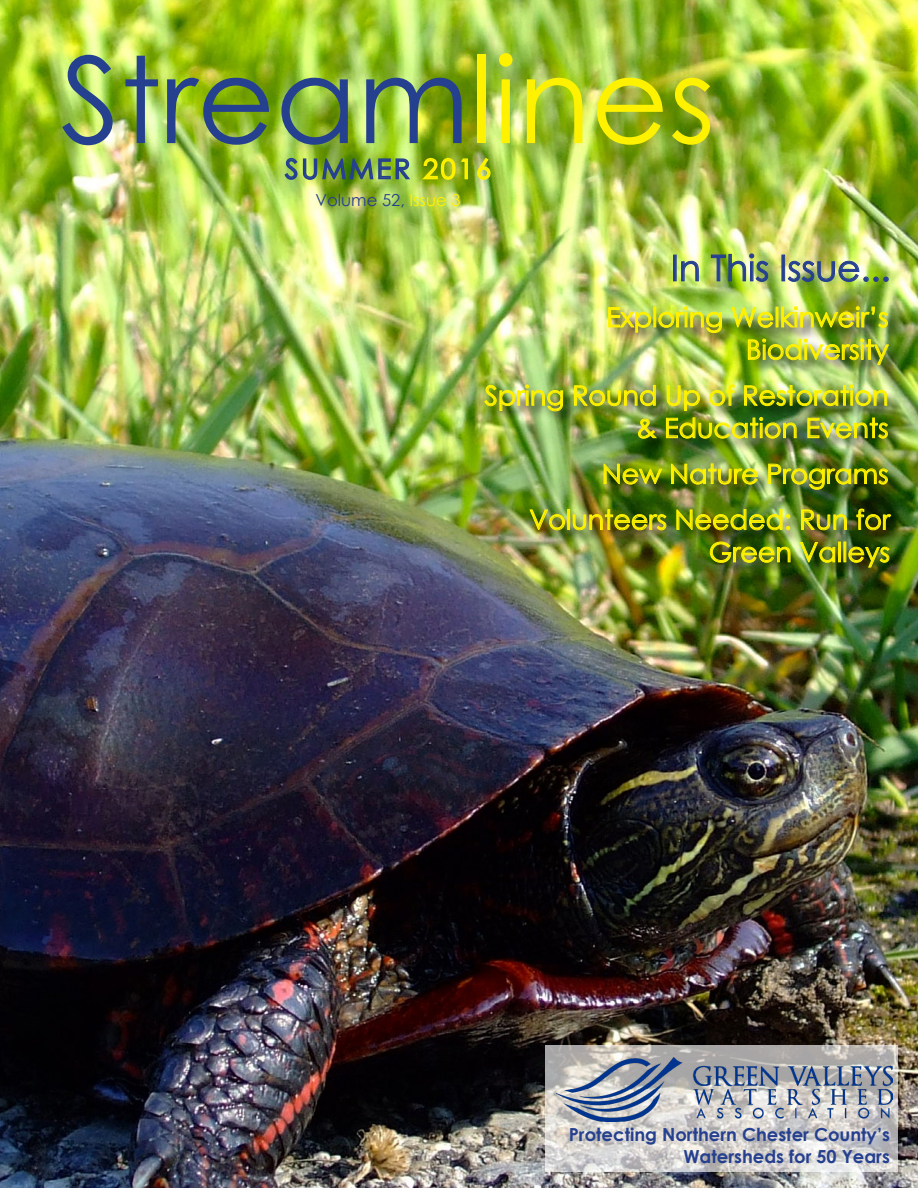
<style>
.page{position:relative;width:918px;height:1188px;background:#fff}
.page>*{position:absolute;margin:0;border:0;box-sizing:border-box;transform-origin:0 0}
.t1{font:120px "Century Gothic";color:#25408f}
.t2{font:36px "Century Gothic";color:#25408f}
.t3{font:27px/32.4px "Century Gothic";color:#fff200;text-align:right}
.t4{font:27px "Century Gothic";letter-spacing:.1em;color:#25408f}
.t5{font:700 18px/21.6px "Century Gothic";color:#25408f;text-align:right}
.t6{font:16.5px "Century Gothic";color:#25408f}
.s1{color:#fff200}
</style>
<div class="page">
<img style="left:0;top:0;width:918px;height:1188px">
<svg style="left:545px;top:1045px;width:353px;height:127px;background:#ceccca"></svg>
<img style="left:557px;top:1057px;width:336px;height:65px">
<img style="left:283px;top:149px;width:129px;height:32px">
<svg style="left:420px;top:157px;width:49px;height:24px"></svg>
<svg style="left:476px;top:157px;width:16px;height:24px"></svg>
<div style="left:485px;top:307px;width:420px;height:275px;background:#000;opacity:.75"></div>
<svg style="left:608px;top:307px;width:43px;height:26px"></svg>
<div style="left:654px;top:307px;width:2px;height:20px;border:1px solid #fff200"></div>
<img style="left:658px;top:306px;width:64px;height:27px">
<svg style="left:731px;top:307px;width:43px;height:21px"></svg>
<div style="left:776px;top:307px;width:2px;height:20px;border:1px solid #fff200"></div>
<img style="left:781px;top:306px;width:107px;height:22px">
<img style="left:748px;top:338px;width:141px;height:27px">
<img style="left:484px;top:384px;width:79px;height:28px">
<img style="left:574px;top:385px;width:82px;height:21px">
<svg style="left:667px;top:385px;width:33px;height:26px"></svg>
<svg style="left:709px;top:384px;width:26px;height:22px"></svg>
<img style="left:744px;top:384px;width:143px;height:22px">
<svg style="left:638px;top:418px;width:20px;height:21px"></svg>
<img style="left:666px;top:417px;width:131px;height:22px">
<img style="left:807px;top:417px;width:81px;height:22px">
<svg style="left:603px;top:463px;width:60px;height:22px"></svg>
<img style="left:671px;top:463px;width:87px;height:22px">
<img style="left:768px;top:463px;width:120px;height:27px">
<svg style="left:529px;top:509px;width:36px;height:22px"></svg>
<div style="left:567px;top:509px;width:3px;height:21px;border:1px solid #fff200"></div>
<img style="left:572px;top:509px;width:95px;height:22px">
<img style="left:676px;top:509px;width:115px;height:22px">
<svg style="left:801px;top:509px;width:46px;height:22px"></svg>
<svg style="left:856px;top:508px;width:36px;height:23px"></svg>
<img style="left:710px;top:541px;width:81px;height:22px">
<svg style="left:799px;top:542px;width:36px;height:21px"></svg>
<div style="left:838px;top:542px;width:3px;height:20px;border:1px solid #fff200"></div>
<div style="left:844px;top:542px;width:2px;height:20px;border:1px solid #fff200"></div>
<svg style="left:848px;top:546px;width:42px;height:22px"></svg>
<div style="left:673px;top:255px;width:4px;height:26px;border:1px solid #25408f"></div>
<svg style="left:681px;top:261px;width:18px;height:21px"></svg>
<img style="left:711px;top:253px;width:58px;height:29px">
<div style="left:782px;top:255px;width:3px;height:26px;border:1px solid #25408f"></div>
<img style="left:787px;top:261px;width:102px;height:21px">
<h1 class="t1" style="left:61px;top:16px;width:656px">Stream<span class="s1">lines</span></h1>
<p class="t4" style="left:285px;top:150px;width:207px">SUMMER <span class="s1">2016</span></p>
<p class="t6" style="left:316px;top:188px;width:146px">Volume 52, <span class="s1">Issue 3</span></p>
<h2 class="t2" style="left:671px;top:243px;width:221px">In This Issue...</h2>
<p class="t3" style="left:606px;top:301px;width:284px">Exploring Welkinweir’s<br>Biodiversity</p>
<p class="t3" style="left:485px;top:379px;width:406px">Spring Round Up of Restoration &amp; Education Events</p>
<p class="t3" style="left:529px;top:450px;width:362px;line-height:45.9px">New Nature Programs<br>Volunteers Needed: Run for</p>
<p class="t3" style="left:709px;top:536px;width:183px">Green Valleys</p>
<p class="t5" style="left:569px;top:1123px;width:323px">Protecting Northern Chester County’s<br>Watersheds for 50 Years</p>
</div>
